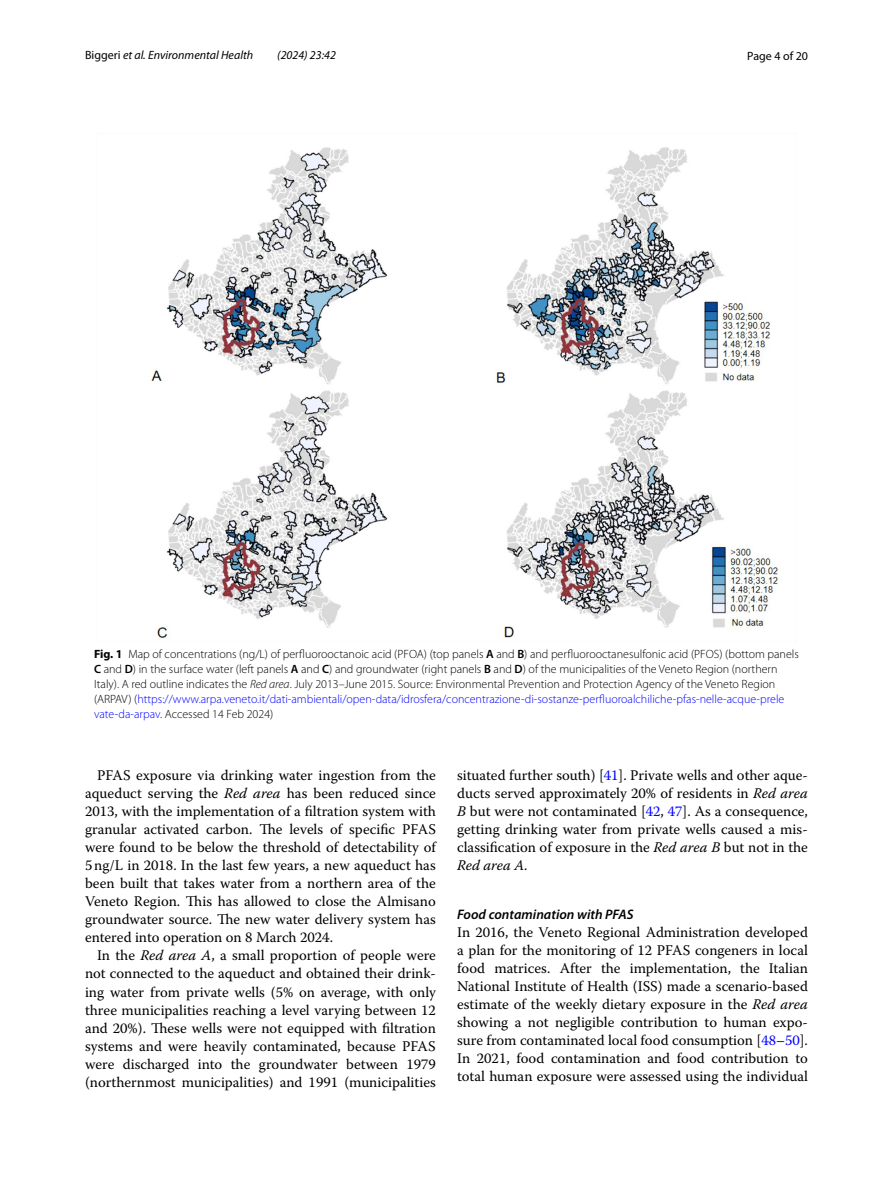
<style>
.page{position:relative;width:893px;height:1187px;background:#fff}
.page>*{position:absolute;margin:0;border:0;box-sizing:border-box;transform-origin:0 0}
.t1{font:14.7px/18px "Warnock Pro";color:#000;text-align:justify}
.t2{font:italic 600 13.8px "Myriad Pro";color:#000}
.t3{font:300 12px/15px "Myriad Pro";color:#000}
.t4{font:italic 12px "Myriad Pro";color:#000}
.t5{font:12px "Myriad Pro";color:#000}
.s1{font-style:normal}
.s2{font-weight:700}
.s3{font-weight:600}
.s4{font-style:italic}
.s5{color:#00f}
</style>
<div class="page">
<img style="left:151px;top:147px;width:628px;height:492px">
<p class="t4" style="left:85px;top:48px;width:170px"><span class="s1">Biggeri</span> et al. Environmental Health</p>
<p class="t4" style="left:277px;top:48px;width:60px">(2024) 23:42</p>
<p class="t5" style="left:747px;top:48px;width:62px">Page 4 of 20</p>
<p class="t3" style="left:94px;top:646px;width:706px"><span class="s2">Fig. 1</span> Map of concentrations (ng/L) of perfluorooctanoic acid (PFOA) (top panels <span class="s3">A</span> and <span class="s3">B</span>) and perfluorooctanesulfonic acid (PFOS) (bottom panels <span class="s3">C</span> and <span class="s3">D</span>) in the surface water (left panels <span class="s3">A</span> and <span class="s3">C</span>) and groundwater (right panels <span class="s3">B</span> and <span class="s3">D</span>) of the municipalities of the Veneto Region (northern Italy). A red outline indicates the <span class="s4">Red area</span>. July 2013–June 2015. Source: Environmental Prevention and Protection Agency of the Veneto Region (ARPAV) (<span class="s5">https://www.arpa.veneto.it/dati-ambientali/open-data/idrosfera/concentrazione-di-sostanze-perfluoroalchiliche-pfas-nelle-acque-prele vate-da-arpav</span>. Accessed 14 Feb 2024)</p>
<p class="t1" style="left:85px;top:766px;width:352px;text-indent:12px">PFAS exposure via drinking water ingestion from the aqueduct serving the <span class="s4">Red area</span> has been reduced since 2013, with the implementation of a filtration system with granular activated carbon. The levels of specific PFAS were found to be below the threshold of detectability of 5ng/L in 2018. In the last few years, a new aqueduct has been built that takes water from a northern area of the Veneto Region. This has allowed to close the Almisano groundwater source. The new water delivery system has entered into operation on 8 March 2024.</p>
<p class="t1" style="left:85px;top:946px;width:352px;text-indent:12px">In the <span class="s4">Red area A</span>, a small proportion of people were not connected to the aqueduct and obtained their drink&shy;ing water from private wells (5% on average, with only three municipalities reaching a level varying between 12 and 20%). These wells were not equipped with filtration systems and were heavily contaminated, because PFAS were discharged into the groundwater between 1979 (northernmost municipalities) and 1991 (municipalities</p>
<p class="t1" style="left:457px;top:766px;width:352px">situated further south) [<span class="s5">41</span>]. Private wells and other aque&shy;ducts served approximately 20% of residents in <span class="s4">Red area B</span> but were not contaminated [<span class="s5">42</span>, <span class="s5">47</span>]. As a consequence, getting drinking water from private wells caused a mis&shy;classification of exposure in the <span class="s4">Red area B</span> but not in the <span class="s4">Red area A.</span></p>
<p class="t2" style="left:457px;top:905px;width:178px">Food contamination with PFAS</p>
<p class="t1" style="left:457px;top:922px;width:352px">In 2016, the Veneto Regional Administration developed a plan for the monitoring of 12 PFAS congeners in local food matrices. After the implementation, the Italian National Institute of Health (ISS) made a scenario-based estimate of the weekly dietary exposure in the <span class="s4">Red area </span>showing a not negligible contribution to human expo&shy;sure from contaminated local food consumption [<span class="s5">48</span>–<span class="s5">50</span>].<br>In 2021, food contamination and food contribution to total human exposure were assessed using the individual</p>
</div>
